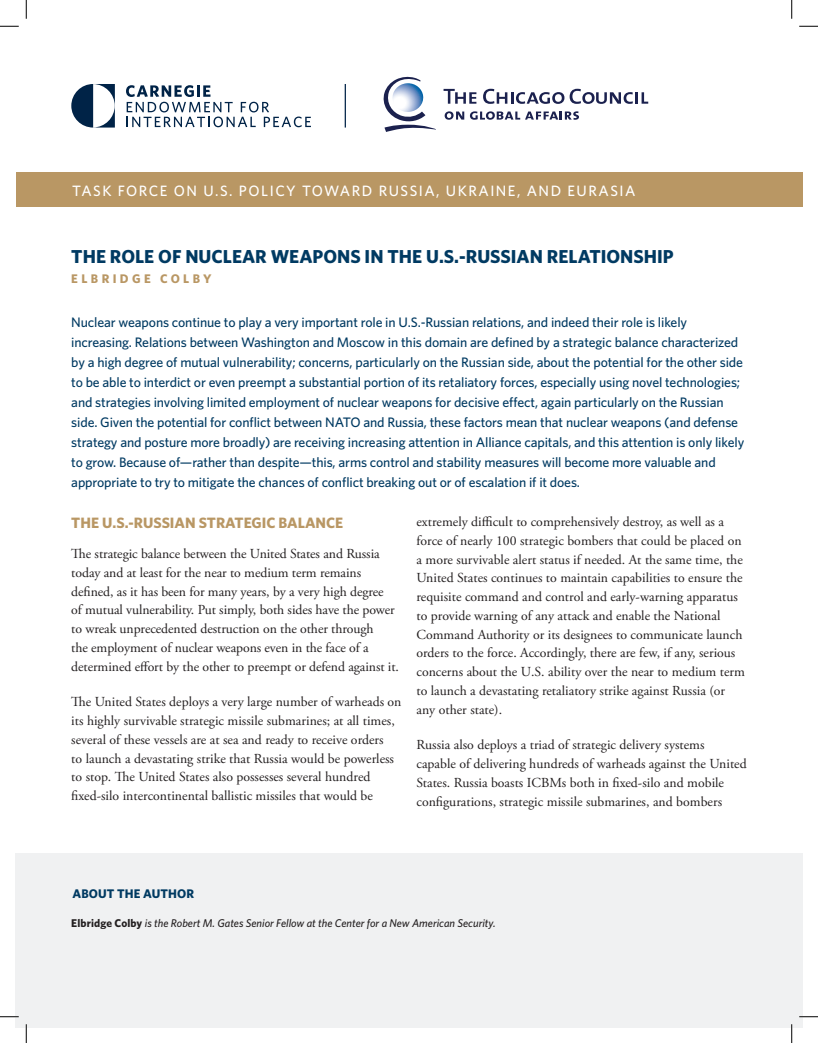
<style>
.page{position:relative;width:818px;height:1043px;background:#fff}
.page>*{position:absolute;margin:0;border:0;box-sizing:border-box;transform-origin:0 0}
.t1{font:700 18.75px "Whitney";color:#003a62}
.t2{font:500 15px "Whitney";letter-spacing:.1em;color:#fff}
.t3{font:700 15px "Whitney";color:#b99764}
.t4{font:13.75px/18.8px "Adobe Garamond Pro";color:#231f20}
.t5{font:500 13.75px/20px "Whitney";letter-spacing:-.01em;color:#003a62}
.t6{font:700 12.5px "Whitney";letter-spacing:.005em;color:#003a62}
.t7{font:700 12.5px "Whitney";letter-spacing:.27em;color:#b99764}
.t8{font:italic 500 11.25px "Whitney";color:#231f20}
.s1{font-weight:700;font-style:normal}
</style>
<div class="page">
<div style="left:16px;top:173px;width:786px;height:34px;background:#b99764"></div>
<svg style="left:126px;top:85px;width:185px;height:42px"></svg>
<svg style="left:71px;top:84px;width:44px;height:43px"></svg>
<div style="left:15px;top:853px;width:787px;height:175px;background:#f0f1f2"></div>
<svg style="left:443px;top:89px;width:33px;height:15px"></svg>
<svg style="left:483px;top:89px;width:165px;height:15px"></svg>
<svg style="left:444px;top:111px;width:20px;height:9px"></svg>
<svg style="left:470px;top:111px;width:109px;height:9px"></svg>
<svg style="left:383px;top:77px;width:53px;height:55px"></svg>
<hr style="left:344px;top:84px;width:2px;height:44px;background:#002347">
<svg style="left:0;top:25px;width:19px;height:2px"></svg>
<svg style="left:799px;top:25px;width:19px;height:2px"></svg>
<svg style="left:0;top:1016px;width:19px;height:1px"></svg>
<svg style="left:799px;top:1015px;width:19px;height:2px"></svg>
<svg style="left:25px;top:0;width:2px;height:19px"></svg>
<svg style="left:25px;top:1024px;width:2px;height:18px"></svg>
<svg style="left:791px;top:0;width:1px;height:19px"></svg>
<svg style="left:791px;top:1024px;width:1px;height:18px"></svg>
<p class="t2" style="left:72px;top:180px;width:564px">TASK FORCE ON U.S. POLICY TOWARD RUSSIA, UKRAINE, AND EURASIA</p>
<h1 class="t1" style="left:71px;top:244px;width:604px">THE ROLE OF NUCLEAR WEAPONS IN THE U.S.-RUSSIAN RELATIONSHIP</h1>
<p class="t7" style="left:71px;top:271px;width:142px">ELBRIDGE COLBY</p>
<p class="t5" style="left:71px;top:312px;width:674px">Nuclear weapons continue to play a very important role in U.S.-Russian relations, and indeed their role is likely increasing. Relations between Washington and Moscow in this domain are defined by a strategic balance characterized by a high degree of mutual vulnerability; concerns, particularly on the Russian side, about the potential for the other side to be able to interdict or even preempt a substantial portion of its retaliatory forces, especially using novel technologies; and strategies involving limited employment of nuclear weapons for decisive effect, again particularly on the Russian side. Given the potential for conflict between NATO and Russia, these factors mean that nuclear weapons (and defense strategy and posture more broadly) are receiving increasing attention in Alliance capitals, and this attention is only likely to grow. Because of—rather than despite—this, arms control and stability measures will become more valuable and appropriate to try to mitigate the chances of conflict breaking out or of escalation if it does.</p>
<p class="t3" style="left:71px;top:513px;width:273px">THE U.S.-RUSSIAN STRATEGIC BALANCE</p>
<p class="t4" style="left:71px;top:545px;width:329px">The strategic balance between the United States and Russia today and at least for the near to medium term remains defined, as it has been for many years, by a very high degree<br>of mutual vulnerability. Put simply, both sides have the power to wreak unprecedented destruction on the other through<br>the employment of nuclear weapons even in the face of a determined effort by the other to preempt or defend against it.</p>
<p class="t4" style="left:71px;top:693px;width:331px">The United States deploys a very large number of warheads on its highly survivable strategic missile submarines; at all times, several of these vessels are at sea and ready to receive orders<br>to launch a devastating strike that Russia would be powerless to stop. The United States also possesses several hundred fixed-silo intercontinental ballistic missiles that would be</p>
<p class="t4" style="left:416px;top:513px;width:330px">extremely difficult to comprehensively destroy, as well as a force of nearly 100 strategic bombers that could be placed on a more survivable alert status if needed. At the same time, the United States continues to maintain capabilities to ensure the requisite command and control and early-warning apparatus to provide warning of any attack and enable the National Command Authority or its designees to communicate launch orders to the force. Accordingly, there are few, if any, serious concerns about the U.S. ability over the near to medium term to launch a devastating retaliatory strike against Russia (or any other state).</p>
<p class="t4" style="left:416px;top:736px;width:332px">Russia also deploys a triad of strategic delivery systems capable of delivering hundreds of warheads against the United States. Russia boasts ICBMs both in fixed-silo and mobile configurations, strategic missile submarines, and bombers</p>
<p class="t6" style="left:73px;top:885px;width:123px">ABOUT THE AUTHOR</p>
<p class="t8" style="left:71px;top:915px;width:426px"><span class="s1">Elbridge Colby</span> is the Robert M. Gates Senior Fellow at the Center for a New American Security.</p>
</div>
